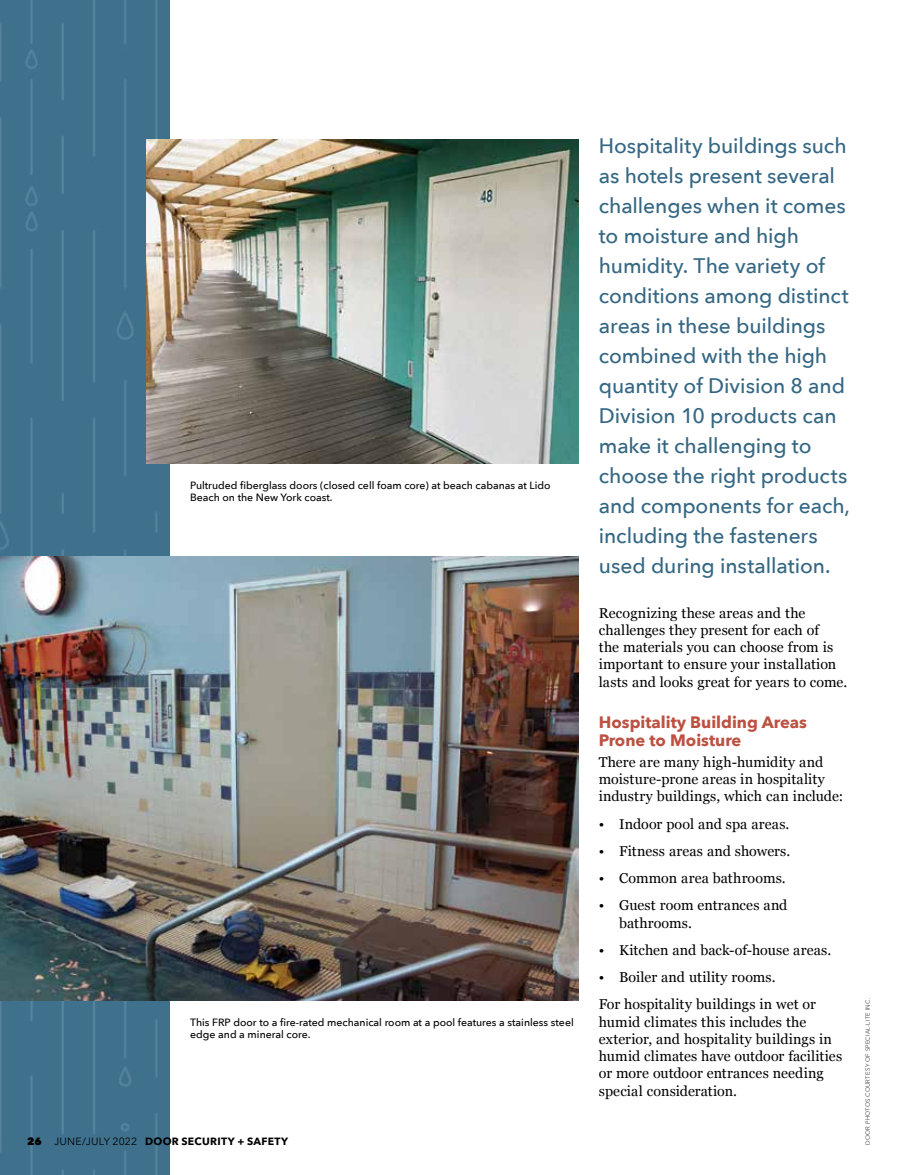
<style>
.page{position:relative;width:905px;height:1175px;background:#fff}
.page>*{position:absolute;margin:0;border:0;box-sizing:border-box;transform-origin:0 0}
.t1{font:500 21px/30px "Avenir Next";letter-spacing:-.005em;color:#356783}
.t2{font:700 16.5px/18px "Avenir Next";color:#bc5141}
.t3{font:14.25px/17.2px "Georgia";letter-spacing:.005em;color:#000}
.t4{font:500 10.5px/12px "Avenir Next";color:#000}
.t5{font:700 10.5px "Avenir Next";letter-spacing:.025em;color:#000}
.t6{font:6px "Avenir Next";letter-spacing:.04em;color:#414042}
.s1{font-weight:800}
.s2{font-weight:400}
</style>
<div class="page">
<div style="left:0;top:0;width:170px;height:1174px;background:#3f718d"></div>
<img style="left:0;top:557px;width:578px;height:443px">
<img style="left:146px;top:139px;width:432px;height:324px">
<p class="t4" style="left:190px;top:479px;width:362px">Pultruded fiberglass doors (closed cell foam core) at beach cabanas at Lido<br>Beach on the New York coast.</p>
<p class="t4" style="left:190px;top:1016px;width:385px">This FRP door to a fire-rated mechanical room at a pool features a stainless steel edge and a mineral core.</p>
<p class="t5" style="left:27px;top:1132px;width:263px"><span class="s1">26</span> <span class="s2">JUNE/JULY 2022</span> DOOR SECURITY + SAFETY</p>
<p class="t1" style="left:598px;top:130px;width:253px">Hospitality buildings such as hotels present several challenges when it comes to moisture and high humidity. The variety of conditions among distinct areas in these buildings combined with the high quantity of Division 8 and<br>Division 10 products can make it challenging to choose the right products and components for each, including the fasteners used during installation.</p>
<p class="t3" style="left:598px;top:603px;width:250px">Recognizing these areas and the challenges they present for each of<br>the materials you can choose from is important to ensure your installation lasts and looks great for years to come.</p>
<p class="t2" style="left:598px;top:713px;width:210px">Hospitality Building Areas<br>Prone to Moisture</p>
<p class="t3" style="left:598px;top:752px;width:246px">There are many high-humidity and moisture-prone areas in hospitality industry buildings, which can include:</p>
<p class="t3" style="left:598px;top:814px;width:192px">• Indoor pool and spa areas.</p>
<p class="t3" style="left:598px;top:841px;width:193px">• Fitness areas and showers.</p>
<p class="t3" style="left:598px;top:869px;width:188px">• Common area bathrooms.</p>
<p class="t3" style="left:619px;top:896px;width:170px;text-indent:-20px">• Guest room entrances and bathrooms.</p>
<p class="t3" style="left:598px;top:940px;width:234px">• Kitchen and back-of-house areas.</p>
<p class="t3" style="left:598px;top:963px;width:219px;line-height:27.3px">• Boiler and utility rooms.<br>For hospitality buildings in wet or</p>
<p class="t3" style="left:598px;top:1012px;width:245px">humid climates this includes the exterior, and hospitality buildings in humid climates have outdoor facilities or more outdoor entrances needing special consideration.</p>
<p class="t6" style="left:862px;top:1145px;width:149px;rotate:-90deg">DOOR PHOTOS COURTESY OF SPECIAL-LITE INC.</p>
</div>
